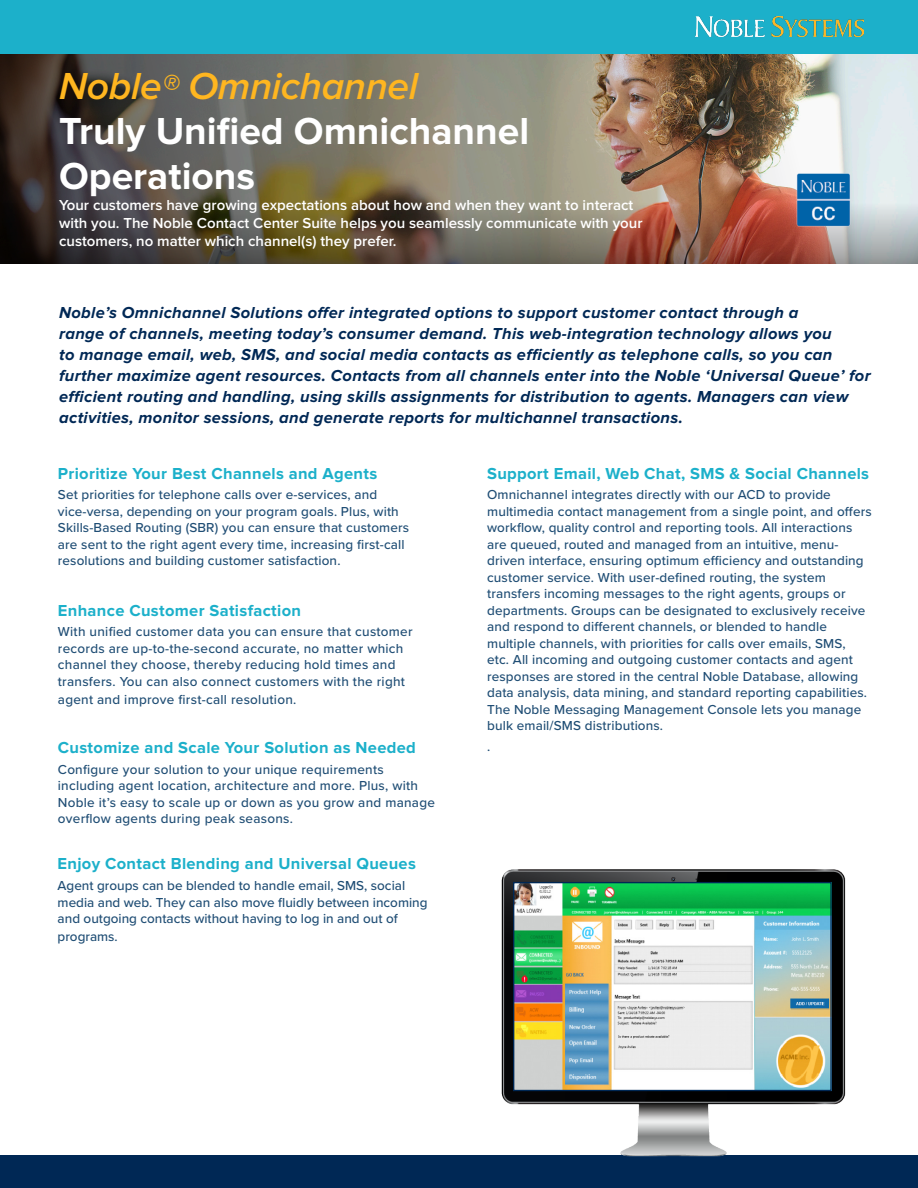
<style>
.page{position:relative;width:918px;height:1188px;background:#fff}
.page>*{position:absolute;margin:0;border:0;box-sizing:border-box;transform-origin:0 0}
.t1{font:700 39px/45px "Proxima Nova";color:#fff}
.t2{font:italic 600 39px "Proxima Nova";letter-spacing:-.01em;color:#ffb620}
.t3{font:italic 700 16.5px/21px "Proxima Nova";letter-spacing:.02em;color:#002855}
.t4{font:700 16.5px "Proxima Nova";letter-spacing:.02em;color:#1cb0ca}
.t5{font:600 15px/18px "Proxima Nova";color:#fff}
.Paragraph_Style2{font:500 13.5px/16.5px "Proxima Nova";letter-spacing:.01em;color:#204e75}
.s1{font-size:36px}
</style>
<div class="page">
<img style="left:0;top:54px;width:918px;height:149px">
<img style="left:0;top:203px;width:918px;height:60px">
<div style="left:0;top:1156px;width:918px;height:32px;background:#002855"></div>
<div style="left:0;top:0;width:918px;height:54px;background:#1cb0ca"></div>
<img style="left:696px;top:17px;width:168px;height:19px">
<img style="left:499px;top:869px;width:352px;height:288px">
<img style="left:515px;top:884px;width:315px;height:205px">
<div style="left:513px;top:882px;width:319px;height:209px;border:1px solid #002855"></div>
<img style="left:796px;top:172px;width:55px;height:55px">
<p class="t2" style="left:59px;top:64px;width:361px">Noble<span class="s1">®</span> Omnichannel</p>
<p class="t1" style="left:59px;top:109px;width:472px">Truly Unified Omnichannel<br>Operations</p>
<p class="t5" style="left:59px;top:196px;width:585px">Your customers have growing expectations about how and when they want to interact with you. The Noble Contact Center Suite helps you seamlessly communicate with your customers, no matter which channel(s) they prefer.</p>
<p class="t3" style="left:59px;top:302px;width:813px">Noble’s Omnichannel Solutions offer integrated options to support customer contact through a<br>range of channels, meeting today’s consumer demand. This web-integration technology allows you<br>to manage email, web, SMS, and social media contacts as efficiently as telephone calls, so you can further maximize agent resources. Contacts from all channels enter into the Noble ‘Universal Queue’ for efficient routing and handling, using skills assignments for distribution to agents. Managers can view activities, monitor sessions, and generate reports for multichannel transactions.</p>
<p class="t4" style="left:58px;top:464px;width:321px">Prioritize Your Best Channels and Agents</p>
<p class="Paragraph_Style2" style="left:58px;top:486px;width:353px">Set priorities for telephone calls over e-services, and vice-versa, depending on your program goals. Plus, with Skills-Based Routing (SBR) you can ensure that customers are sent to the right agent every time, increasing first-call resolutions and building customer satisfaction.</p>
<p class="t4" style="left:58px;top:601px;width:245px">Enhance Customer Satisfaction</p>
<p class="Paragraph_Style2" style="left:58px;top:623px;width:356px">With unified customer data you can ensure that customer records are up-to-the-second accurate, no matter which channel they choose, thereby reducing hold times and transfers. You can also connect customers with the right</p>
<p class="Paragraph_Style2" style="left:58px;top:691px;width:240px">agent and improve first-call resolution.</p>
<p class="t4" style="left:58px;top:738px;width:360px">Customize and Scale Your Solution as Needed</p>
<p class="Paragraph_Style2" style="left:58px;top:760px;width:379px">Configure your solution to your unique requirements including agent location, architecture and more. Plus, with Noble it’s easy to scale up or down as you grow and manage overflow agents during peak seasons.</p>
<p class="t4" style="left:58px;top:854px;width:360px">Enjoy Contact Blending and Universal Queues</p>
<p class="Paragraph_Style2" style="left:58px;top:877px;width:371px">Agent groups can be blended to handle email, SMS, social media and web. They can also move fluidly between incoming and outgoing contacts without having to log in and out of</p>
<p class="Paragraph_Style2" style="left:58px;top:928px;width:62px">programs.</p>
<p class="t4" style="left:487px;top:464px;width:384px">Support Email, Web Chat, SMS &amp; Social Channels</p>
<p class="Paragraph_Style2" style="left:487px;top:486px;width:386px">Omnichannel integrates directly with our ACD to provide multimedia contact management from a single point, and offers workflow, quality control and reporting tools. All interactions are queued, routed and managed from an intuitive, menu&shy;driven interface, ensuring optimum efficiency and outstanding customer service. With user-defined routing, the system transfers incoming messages to the right agents, groups or departments. Groups can be designated to exclusively receive and respond to different channels, or blended to handle multiple channels, with priorities for calls over emails, SMS,<br>etc. All incoming and outgoing customer contacts and agent responses are stored in the central Noble Database, allowing data analysis, data mining, and standard reporting capabilities.<br>The Noble Messaging Management Console lets you manage bulk email/SMS distributions.</p>
<p class="Paragraph_Style2" style="left:487px;top:738px;width:5px">.</p>
</div>
